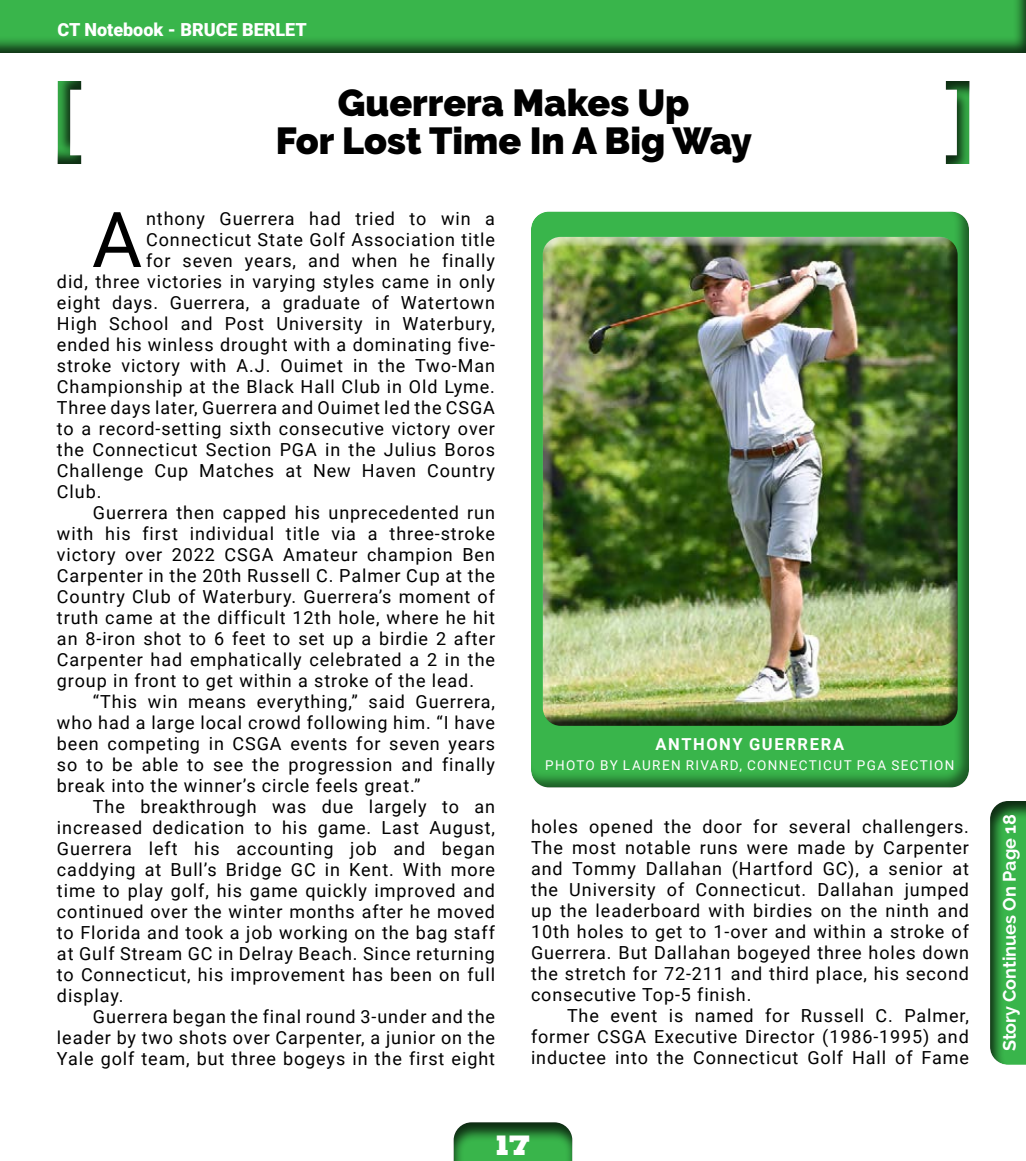
<style>
.page{position:relative;width:1026px;height:1161px;background:#fff}
.page>*{position:absolute;margin:0;border:0;box-sizing:border-box;transform-origin:0 0}
.t1{font:77.1px "Roboto";color:#000}
.t2{font:900 37.5px/37.5px "Raleway";color:#000;text-align:center}
.t3{font:18px/21px "Roboto";letter-spacing:.05em;color:#000;text-align:justify}
.t4{font:900 18px "Roboto";color:#fff}
.t5{font:700 18px "Raleway";color:#fff}
.t6{font:700 16.5px "Roboto";letter-spacing:.095em;color:#fff}
.t7{font:15px "Big Ten Block";color:#fff}
.t8{font:13.5px "Roboto";letter-spacing:.1em;color:#fff}
</style>
<div class="page">
<div style="left:441px;top:1112px;width:146px;height:49px;background:#000;opacity:.75"></div>
<div style="left:0;top:0;width:1026px;height:55px;background:#000;opacity:.75"></div>
<div style="left:45px;top:81px;width:51px;height:94px;background:#000;opacity:.75"></div>
<div style="left:931px;top:69px;width:51px;height:96px;background:#000;opacity:.75"></div>
<div style="left:976px;top:790px;width:50px;height:276px;background:#000;opacity:.75"></div>
<div style="left:517px;top:200px;width:464px;height:588px;background:#000;opacity:.5"></div>
<div style="left:532px;top:226px;width:432px;height:497px;background:#fff;opacity:.75"></div>
<div style="left:536px;top:239px;width:432px;height:487px;background:#000;opacity:.75"></div>
<p class="t4" style="left:58px;top:17px;width:251px">CT Notebook - BRUCE BERLET</p>
<h2 class="t2" style="left:276px;top:84px;width:478px">Guerrera Makes Up<br>For Lost Time In A Big Way</h2>
<h1 class="t1" style="left:92px;top:186px;width:52px">A</h1>
<p class="t3" style="left:146px;top:207px;width:350px">nthony Guerrera had tried to win a</p>
<p class="t3" style="left:146px;top:228px;width:350px">Connecticut State Golf Association title</p>
<p class="t3" style="left:146px;top:249px;width:350px">for seven years, and when he finally</p>
<p class="t3" style="left:57px;top:270px;width:440px">did, three victories in varying styles came in only</p>
<p class="t3" style="left:57px;top:291px;width:440px">eight days. Guerrera, a graduate of Watertown</p>
<p class="t3" style="left:57px;top:312px;width:440px">High School and Post University in Waterbury,</p>
<p class="t3" style="left:57px;top:333px;width:440px">ended his winless drought with a dominating five-</p>
<p class="t3" style="left:57px;top:354px;width:440px">stroke victory with A.J. Ouimet in the Two-Man</p>
<p class="t3" style="left:57px;top:375px;width:440px">Championship at the Black Hall Club in Old Lyme.</p>
<p class="t3" style="left:57px;top:396px;width:440px">Three days later, Guerrera and Ouimet led the CSGA</p>
<p class="t3" style="left:57px;top:417px;width:440px">to a record-setting sixth consecutive victory over</p>
<p class="t3" style="left:57px;top:439px;width:440px">the Connecticut Section PGA in the Julius Boros</p>
<p class="t3" style="left:57px;top:460px;width:440px">Challenge Cup Matches at New Haven Country</p>
<p class="t3" style="left:57px;top:481px;width:46px">Club.</p>
<p class="t3" style="left:93px;top:502px;width:404px">Guerrera then capped his unprecedented run</p>
<p class="t3" style="left:57px;top:523px;width:440px">with his first individual title via a three-stroke</p>
<p class="t3" style="left:57px;top:544px;width:439px">victory over 2022 CSGA Amateur champion Ben</p>
<p class="t3" style="left:57px;top:565px;width:440px">Carpenter in the 20th Russell C. Palmer Cup at the</p>
<p class="t3" style="left:57px;top:586px;width:440px">Country Club of Waterbury. Guerrera’s moment of</p>
<p class="t3" style="left:57px;top:607px;width:440px">truth came at the difficult 12th hole, where he hit</p>
<p class="t3" style="left:57px;top:628px;width:440px">an 8-iron shot to 6 feet to set up a birdie 2 after</p>
<p class="t3" style="left:57px;top:649px;width:440px">Carpenter had emphatically celebrated a 2 in the</p>
<p class="t3" style="left:57px;top:670px;width:419px">group in front to get within a stroke of the lead.</p>
<p class="t3" style="left:93px;top:691px;width:404px">“This win means everything,” said Guerrera,</p>
<p class="t3" style="left:57px;top:712px;width:439px">who had a large local crowd following him. “I have</p>
<p class="t3" style="left:57px;top:733px;width:440px">been competing in CSGA events for seven years</p>
<p class="t3" style="left:57px;top:754px;width:440px">so to be able to see the progression and finally</p>
<p class="t3" style="left:57px;top:775px;width:365px">break into the winner’s circle feels great.”</p>
<p class="t3" style="left:93px;top:796px;width:404px">The breakthrough was due largely to an</p>
<p class="t3" style="left:57px;top:817px;width:440px">increased dedication to his game. Last August,</p>
<p class="t3" style="left:57px;top:838px;width:440px">Guerrera left his accounting job and began</p>
<p class="t3" style="left:57px;top:859px;width:440px">caddying at Bull’s Bridge GC in Kent. With more</p>
<p class="t3" style="left:57px;top:880px;width:440px">time to play golf, his game quickly improved and</p>
<p class="t3" style="left:57px;top:901px;width:440px">continued over the winter months after he moved</p>
<p class="t3" style="left:57px;top:922px;width:440px">to Florida and took a job working on the bag staff</p>
<p class="t3" style="left:57px;top:943px;width:440px">at Gulf Stream GC in Delray Beach. Since returning</p>
<p class="t3" style="left:57px;top:964px;width:440px">to Connecticut, his improvement has been on full</p>
<p class="t3" style="left:57px;top:985px;width:68px">display.</p>
<p class="t3" style="left:93px;top:1006px;width:404px">Guerrera began the final round 3-under and the</p>
<p class="t3" style="left:57px;top:1027px;width:440px">leader by two shots over Carpenter, a junior on the</p>
<p class="t3" style="left:57px;top:1048px;width:440px">Yale golf team, but three bogeys in the first eight</p>
<p class="t6" style="left:656px;top:733px;width:190px">ANTHONY GUERRERA</p>
<p class="t8" style="left:545px;top:756px;width:411px">PHOTO BY LAUREN RIVARD, CONNECTICUT PGA SECTION</p>
<p class="t3" style="left:531px;top:816px;width:440px">holes opened the door for several challengers.<br>The most notable runs were made by Carpenter and Tommy Dallahan (Hartford GC), a senior at the University of Connecticut. Dallahan jumped up the leaderboard with birdies on the ninth and 10th holes to get to 1-over and within a stroke of Guerrera. But Dallahan bogeyed three holes down the stretch for 72-211 and third place, his second consecutive Top-5 finish.</p>
<p class="t3" style="left:531px;top:1005px;width:440px;text-indent:36px">The event is named for Russell C. Palmer, former CSGA Executive Director (1986-1995) and inductee into the Connecticut Golf Hall of Fame</p>
<p class="t7" style="left:496px;top:1141px;width:36px">17</p>
<p class="t5" style="left:999px;top:1051px;width:239px;rotate:-90deg">Story Continues On Page 18</p>
</div>
